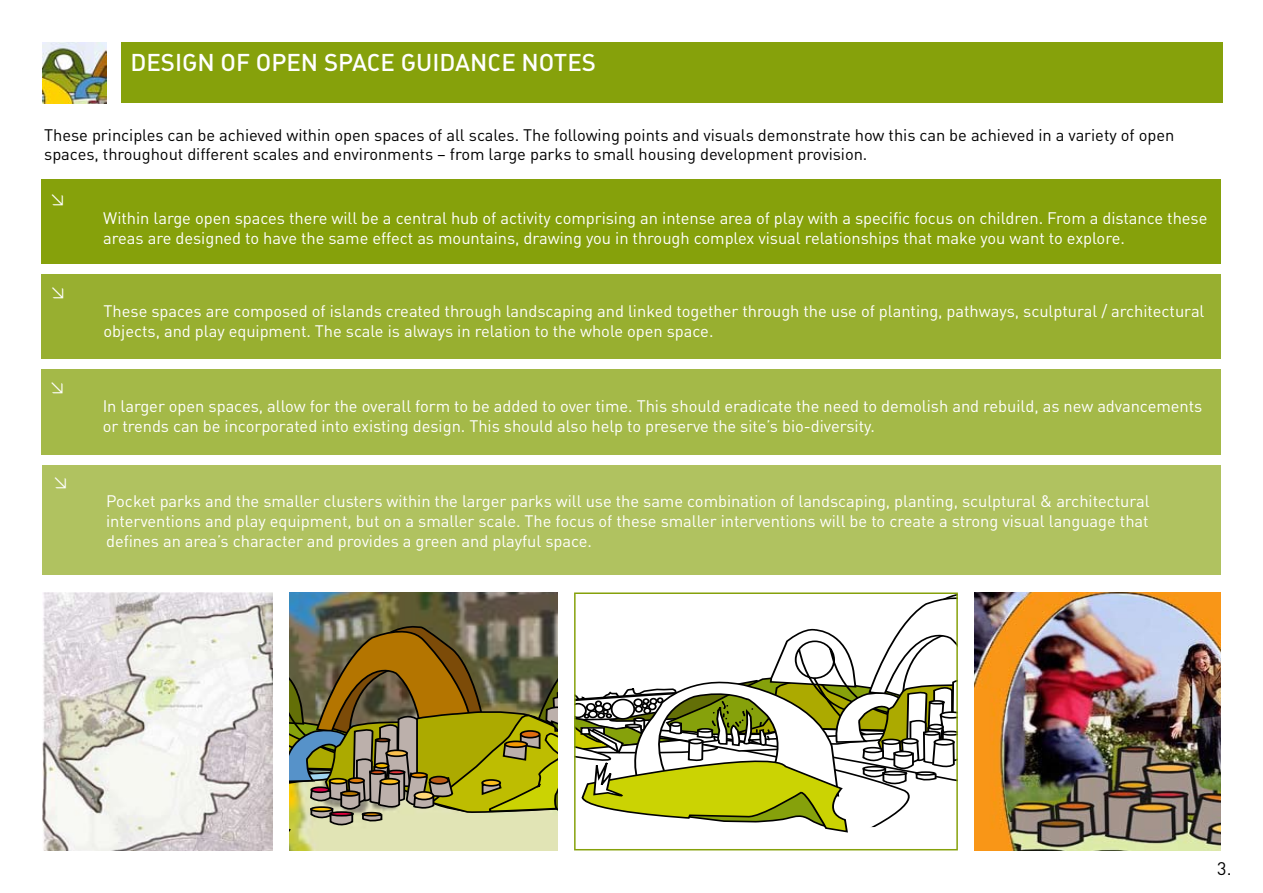
<style>
.page{position:relative;width:1263px;height:893px;background:#fff}
.page>*{position:absolute;margin:0;border:0;box-sizing:border-box;transform-origin:0 0}
.t1{font:24px "DIN Medium Alternate";color:#fff}
.t2{font:18px "DIN";color:#000}
.t3{font:16.5px/19.8px "DIN Regular Alternate";letter-spacing:-.005em;color:#fff}
.t4{font:16.5px/19.8px "DIN Regular Alternate";letter-spacing:-.005em;color:#000}
</style>
<div class="page">
<div style="left:41px;top:180px;width:1179px;height:84px;background:#86a10b"></div>
<div style="left:41px;top:369px;width:1179px;height:86px;background:#a4b948"></div>
<div style="left:41px;top:274px;width:1179px;height:84px;background:#98af30"></div>
<div style="left:42px;top:466px;width:1178px;height:109px;background:#b0c260"></div>
<img style="left:974px;top:592px;width:246px;height:258px">
<svg style="left:577px;top:595px;width:378px;height:238px"></svg>
<div style="left:574px;top:592px;width:384px;height:258px;border:2px solid #86a10b"></div>
<img style="left:43px;top:592px;width:229px;height:258px">
<img style="left:43px;top:43px;width:64px;height:60px">
<div style="left:121px;top:43px;width:1101px;height:60px;background:#86a10b"></div>
<img style="left:289px;top:593px;width:269px;height:258px">
<h1 class="t1" style="left:130px;top:47px;width:467px">DESIGN OF OPEN SPACE GUIDANCE NOTES</h1>
<p class="t4" style="left:44px;top:124px;width:1131px">These principles can be achieved within open spaces of all scales. The following points and visuals demonstrate how this can be achieved in a variety of open spaces, throughout different scales and environments – from large parks to small housing development provision.</p>
<p class="t3" style="left:49px;top:188px;width:18px">≥</p>
<p class="t3" style="left:50px;top:281px;width:18px">≥</p>
<p class="t3" style="left:49px;top:376px;width:18px">≥</p>
<p class="t3" style="left:52px;top:471px;width:18px">≥</p>
<p class="t3" style="left:103px;top:208px;width:1106px">Within large open spaces there will be a central hub of activity comprising an intense area of play with a specific focus on children. From a distance these areas are designed to have the same effect as mountains, drawing you in through complex visual relationships that make you want to explore.</p>
<p class="t3" style="left:104px;top:301px;width:1102px">These spaces are composed of islands created through landscaping and linked together through the use of planting, pathways, sculptural / architectural objects, and play equipment. The scale is always in relation to the whole open space.</p>
<p class="t3" style="left:103px;top:396px;width:1101px">In larger open spaces, allow for the overall form to be added to over time. This should eradicate the need to demolish and rebuild, as new advancements or trends can be incorporated into existing design. This should also help to preserve the site’s bio-diversity.</p>
<p class="t3" style="left:106px;top:491px;width:1045px;text-align:justify">Pocket parks and the smaller clusters within the larger parks will use the same combination of landscaping, planting, sculptural &amp; architectural interventions and play equipment, but on a smaller scale. The focus of these smaller interventions will be to create a strong visual language that defines an area’s character and provides a green and playful space.</p>
<p class="t2" style="left:1217px;top:857px;width:16px">3.</p>
</div>
